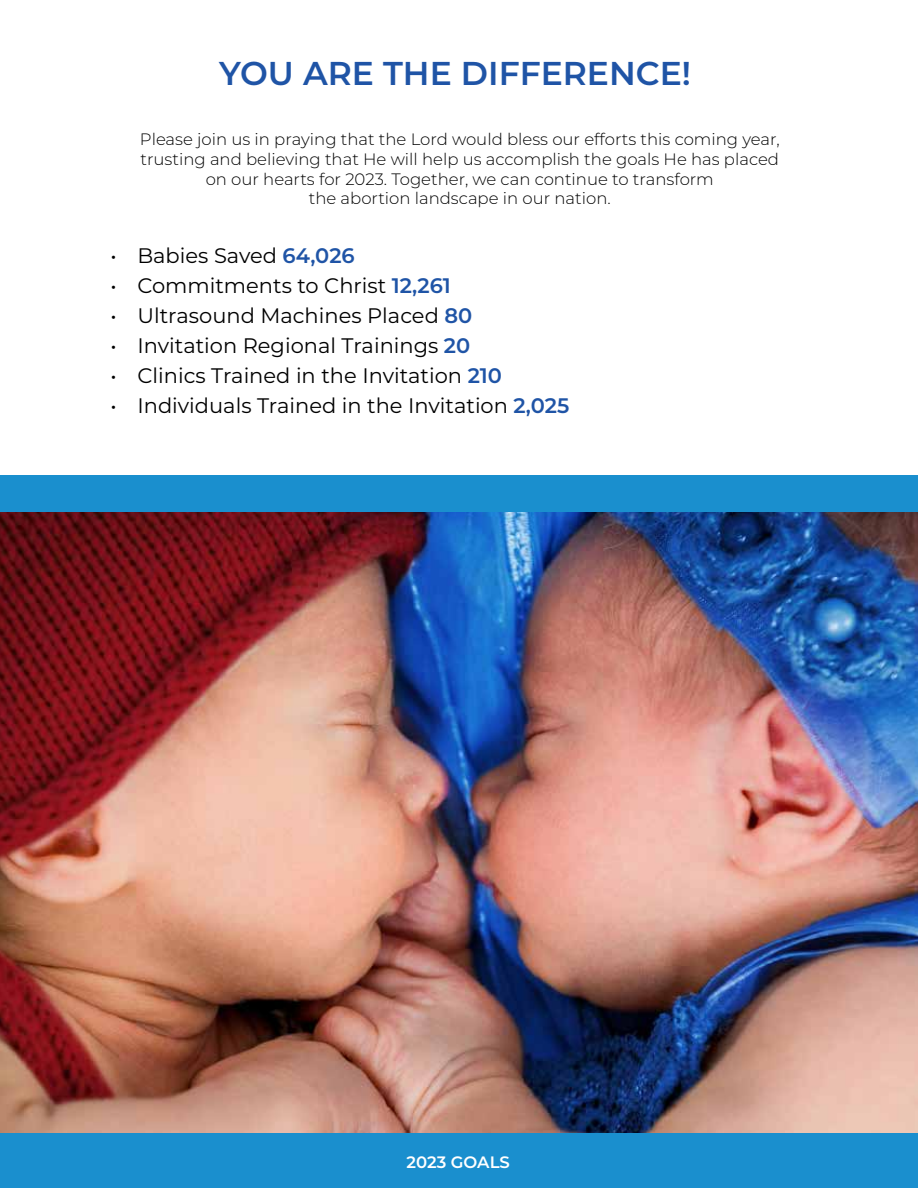
<style>
.page{position:relative;width:918px;height:1188px;background:#fff}
.page>*{position:absolute;margin:0;border:0;box-sizing:border-box;transform-origin:0 0}
.t1{font:600 33px "Montserrat";color:#1f54a6}
.t2{font:21px "Montserrat";color:#000}
.t3{font:300 16.5px/19.8px "Montserrat";color:#000;text-align:center}
.t4{font:600 16.5px "Montserrat";letter-spacing:-.005em;color:#fff}
.s1{font-weight:600;color:#1f54a6}
</style>
<div class="page">
<img style="left:0;top:511px;width:918px;height:623px">
<div style="left:0;top:1134px;width:918px;height:54px;background:#1a8fce"></div>
<div style="left:0;top:475px;width:918px;height:36px;background:#1a8fce"></div>
<h1 class="t1" style="left:219px;top:50px;width:473px">YOU ARE THE DIFFERENCE!</h1>
<p class="t3" style="left:140px;top:129px;width:641px">Please join us in praying that the Lord would bless our efforts this coming year, trusting and believing that He will help us accomplish the goals He has placed on our hearts for 2023. Together, we can continue to transform<br>the abortion landscape in our nation.</p>
<p class="t2" style="left:110px;top:241px;width:246px">• Babies Saved <span class="s1">64,026</span></p>
<p class="t2" style="left:110px;top:271px;width:342px">• Commitments to Christ <span class="s1">12,261</span></p>
<p class="t2" style="left:110px;top:301px;width:363px">• Ultrasound Machines Placed <span class="s1">80</span></p>
<p class="t2" style="left:110px;top:331px;width:361px">• Invitation Regional Trainings <span class="s1">20</span></p>
<p class="t2" style="left:110px;top:361px;width:393px">• Clinics Trained in the Invitation <span class="s1">210</span></p>
<p class="t2" style="left:110px;top:391px;width:460px">• Individuals Trained in the Invitation <span class="s1">2,025</span></p>
<p class="t4" style="left:407px;top:1150px;width:105px">2023 GOALS</p>
</div>
